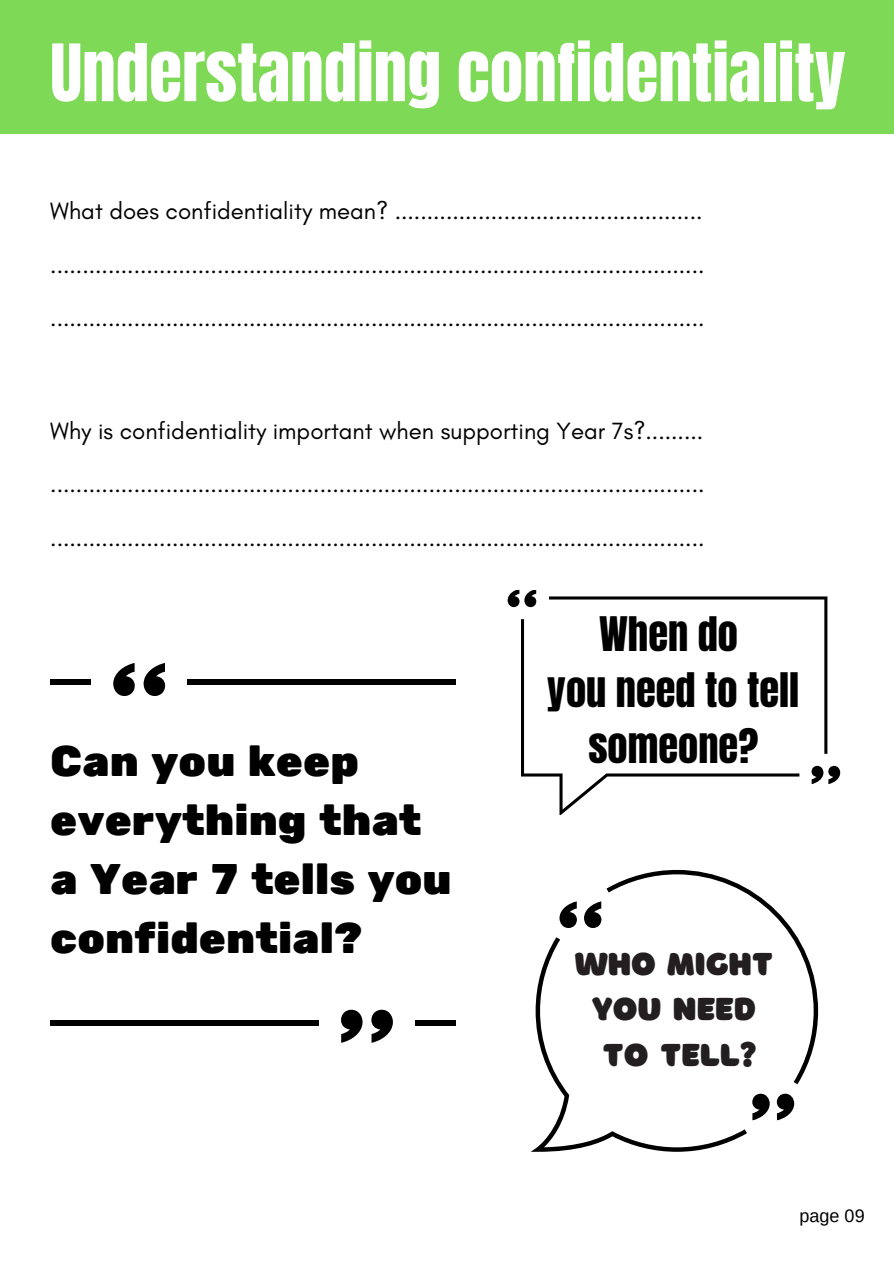
<style>
.page{position:relative;width:894px;height:1264px;background:#fff}
.page>*{position:absolute;margin:0;border:0;box-sizing:border-box;transform-origin:0 0}
.t1{font:67.2px "Anton";color:#fff}
.t2{font:42.6px/59.2px "Rubik One";color:#000}
.t3{font:40.5px/55.8px "Anton";color:#000;text-align:center}
.t4{font:33.15px/45.6px "Borsok";color:#231f20;text-align:center}
.t5{font:24px "Glacial Indifference";color:#000}
.t6{font:18px "Arimo";color:#000}
</style>
<div class="page">
<div style="left:0;top:0;width:893px;height:134px;background:#7ed957"></div>
<svg style="left:507px;top:590px;width:29px;height:17px"></svg>
<svg style="left:811px;top:766px;width:29px;height:18px"></svg>
<svg style="left:549px;top:596px;width:278px;height:157px"></svg>
<svg style="left:521px;top:619px;width:278px;height:195px"></svg>
<svg style="left:143px;top:663px;width:22px;height:33px"></svg>
<svg style="left:113px;top:663px;width:22px;height:33px"></svg>
<div style="left:50px;top:679px;width:41px;height:6px;background:#000"></div>
<div style="left:187px;top:679px;width:268px;height:6px;background:#000"></div>
<svg style="left:341px;top:1009px;width:21px;height:33px"></svg>
<svg style="left:371px;top:1009px;width:22px;height:33px"></svg>
<div style="left:415px;top:1020px;width:40px;height:6px;background:#000"></div>
<div style="left:50px;top:1020px;width:268px;height:6px;background:#000"></div>
<svg style="left:559px;top:901px;width:17px;height:27px"></svg>
<svg style="left:752px;top:1093px;width:17px;height:27px"></svg>
<svg style="left:776px;top:1093px;width:18px;height:27px"></svg>
<svg style="left:584px;top:870px;width:233px;height:214px"></svg>
<svg style="left:532px;top:937px;width:214px;height:214px"></svg>
<p class="t1" style="left:50px;top:25px;width:796px">Understanding confidentiality</p>
<p class="t5" style="left:50px;top:196px;width:653px">What does confidentiality mean? ................................................</p>
<h5 class="t5" style="left:50px;top:250px;width:655px">......................................................................................................</h5>
<p class="t5" style="left:50px;top:303px;width:655px">......................................................................................................</p>
<p class="t5" style="left:50px;top:416px;width:654px">Why is confidentiality important when supporting Year 7s?.........</p>
<p class="t5" style="left:50px;top:469px;width:655px">......................................................................................................</p>
<h2 class="t5" style="left:50px;top:523px;width:655px">......................................................................................................</h2>
<h5 class="t2" style="left:50px;top:732px;width:310px">Can you keep</h5>
<h5 class="t2" style="left:50px;top:792px;width:403px">everything that a Year 7 tells you confidential?</h5>
<h1 class="t3" style="left:547px;top:606px;width:253px">When do<br>you need to tell</h1>
<h1 class="t3" style="left:588px;top:718px;width:171px">someone?</h1>
<p class="t4" style="left:574px;top:940px;width:200px">WHO MIGHT<br>YOU NEED<br>TO TELL?</p>
<p class="t6" style="left:799px;top:1205px;width:67px">page 09</p>
</div>
